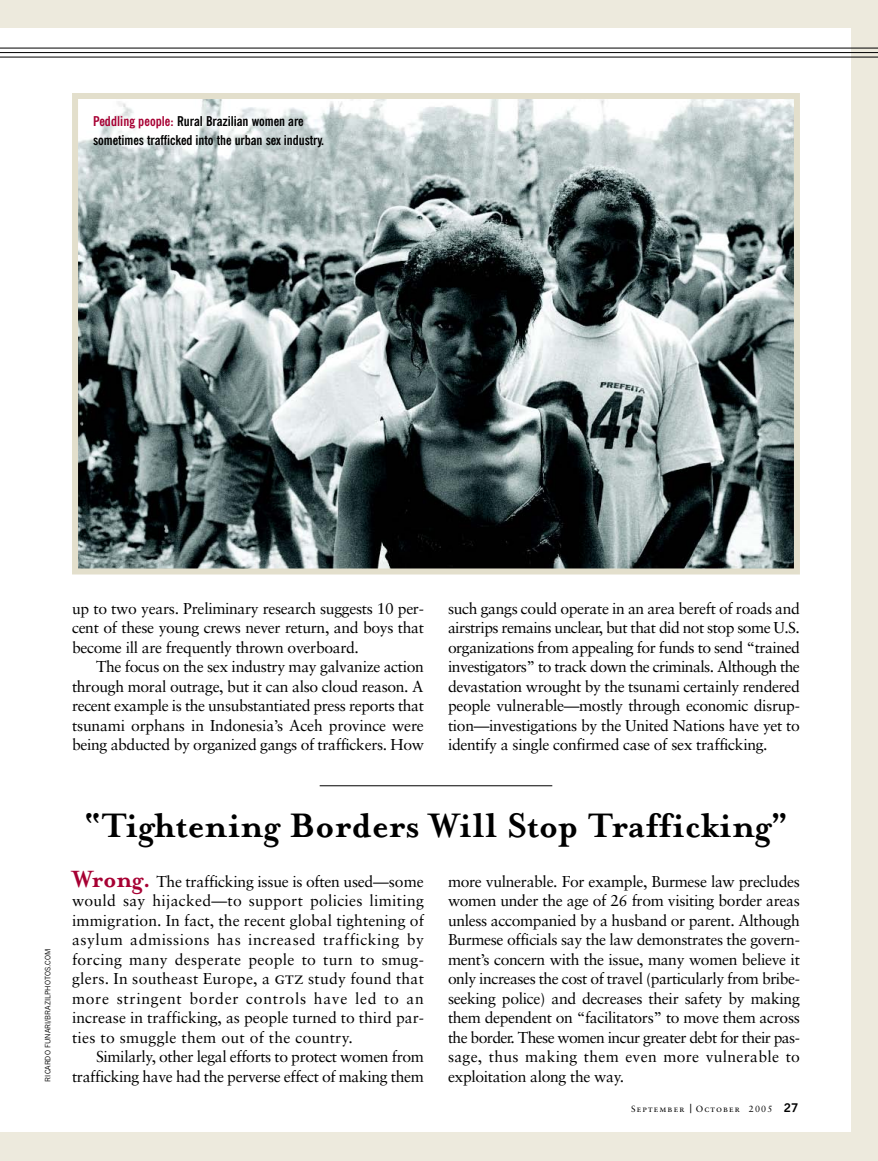
<style>
.page{position:relative;width:878px;height:1161px;background:#fff}
.page>*{position:absolute;margin:0;border:0;box-sizing:border-box;transform-origin:0 0}
.t1{font:700 39px "Mrs Eaves";color:#000}
.t2{font:15.75px/19.5px "Sabon";letter-spacing:-.02em;color:#000;text-align:justify}
.t3{font:700 condensed 13.5px/19.5px "News Gothic BT";letter-spacing:-.005em;color:#000}
.t4{font:9px "Sabon Roman SC";letter-spacing:.13em;color:#000}
.t5{font:7.5px "News Gothic BT";color:#000}
.s1{color:#a70033}
.s2{font-family:"Mrs Eaves";font-weight:700;font-size:27px;color:#a70033}
.s3{font-family:"Sabon Roman SC";font-size:17.25px}
.s4{font-size:12px}
.s5{font-family:"Sabon"}
.s6{font-family:"News Gothic BT";font-weight:700;font-size:12px}
</style>
<div class="page">
<div style="left:850px;top:0;width:28px;height:1161px;background:#edeadd"></div>
<div style="left:0;top:1132px;width:877px;height:29px;background:#edeadd"></div>
<div style="left:0;top:0;width:877px;height:28px;background:#edeadd"></div>
<hr style="left:0;top:48px;width:878px;height:1px;background:#000">
<hr style="left:0;top:52px;width:878px;height:1px;background:#000">
<hr style="left:0;top:57px;width:878px;height:1px;background:#000">
<img style="left:79px;top:100px;width:714px;height:467px">
<div style="left:72px;top:93px;width:728px;height:481px;border:6px solid #e3dfcc"></div>
<hr style="left:320px;top:786px;width:232px;height:1px;background:#000">
<p class="t3" style="left:93px;top:113px;width:233px"><span class="s1">Peddling people:</span> Rural Brazilian women are sometimes trafficked into the urban sex industry.</p>
<p class="t2" style="left:72px;top:598px;width:353px">up to two years. Preliminary research suggests 10 per&shy;cent of these young crews never return, and boys that become ill are frequently thrown overboard.</p>
<p class="t2" style="left:72px;top:657px;width:353px;text-indent:24px">The focus on the sex industry may galvanize action through moral outrage, but it can also cloud reason. A recent example is the unsubstantiated press reports that tsunami orphans in Indonesia’s Aceh province were being abducted by organized gangs of traffickers. How</p>
<p class="t2" style="left:448px;top:598px;width:353px">such gangs could operate in an area bereft of roads and airstrips remains unclear, but that did not stop some U.S. organizations from appealing for funds to send “trained investigators” to track down the criminals. Although the devastation wrought by the tsunami certainly rendered people vulnerable—mostly through economic disrup&shy;tion—investigations by the United Nations have yet to identify a single confirmed case of sex trafficking.</p>
<p class="t5" style="left:45px;top:1082px;width:134px;rotate:-90deg">RICARDO FUNARI/BRAZILPHOTOS.COM</p>
<h1 class="t1" style="left:84px;top:801px;width:705px">“Tightening Borders Will Stop Trafficking”</h1>
<p class="t2" style="left:72px;top:871px;width:353px"><span class="s2">Wrong.</span> The trafficking issue is often used—some would say hijacked—to support policies limiting immigration. In fact, the recent global tightening of asylum admissions has increased trafficking by forcing many desperate people to turn to smug&shy;glers. In southeast Europe, a <span class="s3">gtz</span> study found that more stringent border controls have led to an increase in trafficking, as people turned to third par&shy;ties to smuggle them out of the country.</p>
<p class="t2" style="left:72px;top:1047px;width:353px;text-align:right">Similarly, other legal efforts to protect women from trafficking have had the perverse effect of making them</p>
<p class="t2" style="left:448px;top:871px;width:353px">more vulnerable. For example, Burmese law precludes women under the age of 26 from visiting border areas unless accompanied by a husband or parent. Although Burmese officials say the law demonstrates the govern&shy;ment’s concern with the issue, many women believe it only increases the cost of travel (particularly from bribe&shy;seeking police) and decreases their safety by making them dependent on “facilitators” to move them across the border. These women incur greater debt for their pas&shy;sage, thus making them even more vulnerable to exploitation along the way.</p>
<p class="t4" style="left:631px;top:1105px;width:169px">September <span class="s4">|</span> October <span class="s5">2005</span> <span class="s6">27</span></p>
</div>
